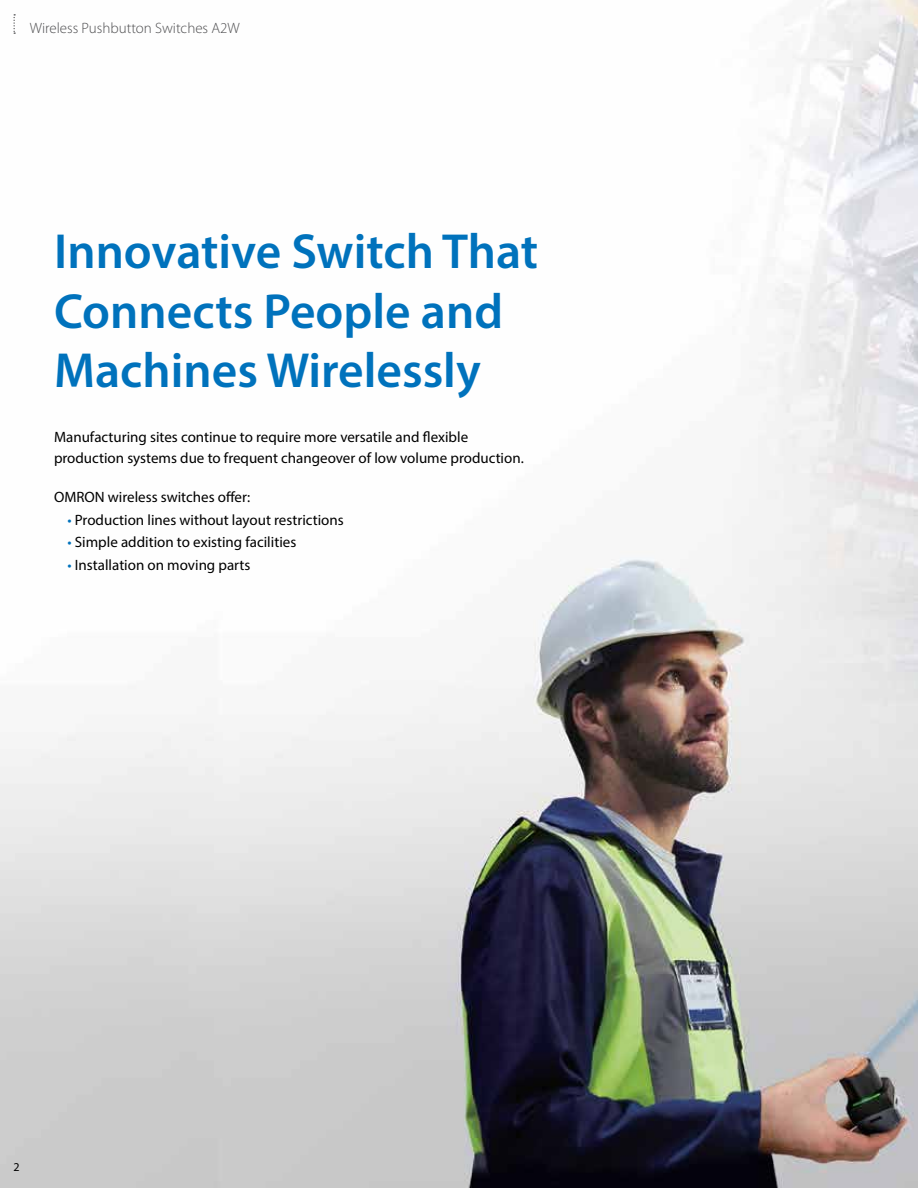
<style>
.page{position:relative;width:918px;height:1188px;background:#fff}
.page>*{position:absolute;margin:0;border:0;box-sizing:border-box;transform-origin:0 0}
.t1{font:600 49.5px/59.4px "Myriad Pro";color:#0072bc}
.t2{font:15px/21px "Myriad Pro";color:#000}
.t3{font:300 15px "Myriad Pro";color:#4d4d4f}
.t4{font:12px "Myriad Pro";color:#000}
.s1{color:#0072bc}
</style>
<div class="page">
<img style="left:0;top:0;width:918px;height:1188px">
<svg style="left:13px;top:14px;width:2px;height:20px"></svg>
<p class="t3" style="left:30px;top:19px;width:212px">Wireless Pushbutton Switches A2W</p>
<h1 class="t1" style="left:54px;top:221px;width:486px">Innovative Switch That<br>Connects People and<br>Machines Wirelessly</h1>
<p class="t2" style="left:54px;top:426px;width:471px">Manufacturing sites continue to require more versatile and flexible production systems due to frequent changeover of low volume production.</p>
<p class="t2" style="left:54px;top:486px;width:198px">OMRON wireless switches offer:</p>
<p class="t2" style="left:68px;top:509px;width:278px"><span class="s1">•</span> Production lines without layout restrictions</p>
<p class="t2" style="left:68px;top:531px;width:230px"><span class="s1">•</span> Simple addition to existing facilities</p>
<p class="t2" style="left:68px;top:554px;width:184px"><span class="s1">•</span> Installation on moving parts</p>
<p class="t4" style="left:14px;top:1159px;width:8px">2</p>
</div>
